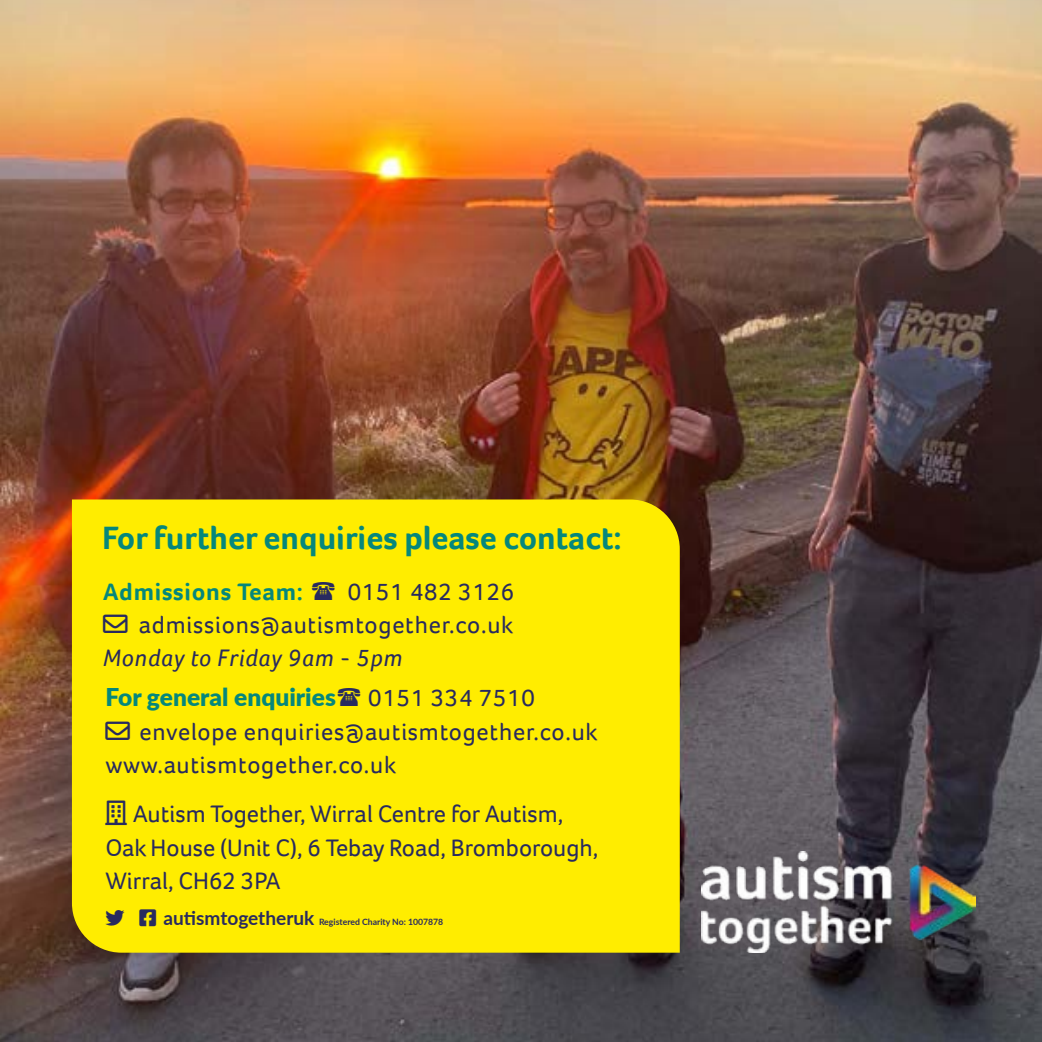
<style>
.page{position:relative;width:1042px;height:1042px;background:#fff}
.page>*{position:absolute;margin:0;border:0;box-sizing:border-box;transform-origin:0 0}
.t1{font:700 33.07px "Foco";color:#05877b}
.t2{font:24.5px/33.2px "Foco";letter-spacing:.02em;color:#282a5f;text-align:right}
.t3{font:24.5px/33.2px "Foco";color:#282a5f}
.t4{font:italic 24.5px "Foco";letter-spacing:.03em;color:#282a5f}
.t5{font:900 24.5px "Lato";color:#05877b}
.t6{font:700 24.5px "Foco";letter-spacing:.03em;color:#05877b}
.t7{font:19.25px "Font Awesome 5 Brands";color:#282a5f}
.t8{font:700 8.75px "Lato";color:#282a5f}
.s1{font-size:19.25px}
</style>
<div class="page">
<img style="left:0;top:0;width:1042px;height:1042px">
<div style="left:72px;top:499px;width:608px;height:453px;background:#ffed00"></div>
<div style="left:83px;top:558px;width:553px;height:167px;background:#ffed00"></div>
<img style="left:701px;top:852px;width:195px;height:100px">
<img style="left:903px;top:852px;width:72px;height:98px">
<svg style="left:312px;top:581px;width:23px;height:19px"></svg>
<svg style="left:103px;top:615px;width:25px;height:18px"></svg>
<svg style="left:338px;top:688px;width:22px;height:18px"></svg>
<svg style="left:105px;top:721px;width:25px;height:19px"></svg>
<svg style="left:105px;top:801px;width:22px;height:24px"></svg>
<svg style="left:105px;top:909px;width:19px;height:16px"></svg>
<svg style="left:139px;top:909px;width:17px;height:17px"></svg>
<h1 class="t1" style="left:102px;top:515px;width:521px">For further enquiries please contact:</h1>
<p class="t6" style="left:103px;top:575px;width:201px">Admissions Team:</p>
<p class="t2" style="left:139px;top:575px;width:377px">0151 482 3126 admissions@autismtogether.co.uk</p>
<p class="t4" style="left:103px;top:642px;width:300px">Monday to Friday 9am - 5pm</p>
<p class="t5" style="left:105px;top:679px;width:232px">For general enquiries</p>
<p class="t2" style="left:368px;top:681px;width:168px">0151 334 7510</p>
<p class="t2" style="left:139px;top:714px;width:459px">envelope enquiries@autismtogether.co.uk</p>
<p class="t2" style="left:105px;top:748px;width:292px">www.autismtogether.co.uk</p>
<p class="t3" style="left:105px;top:797px;width:494px;text-indent:27px">Autism Together, Wirral Centre for Autism,<br>Oak House (Unit C), 6 Tebay Road, Bromborough,<br>Wirral, CH62 3PA</p>
<p class="t7" style="left:105px;top:908px;width:21px">▼▼▼</p>
<p class="t8" style="left:164px;top:915px;width:281px"><span class="s1">autismtogetheruk</span> Registered Charity No: 1007878</p>
</div>
